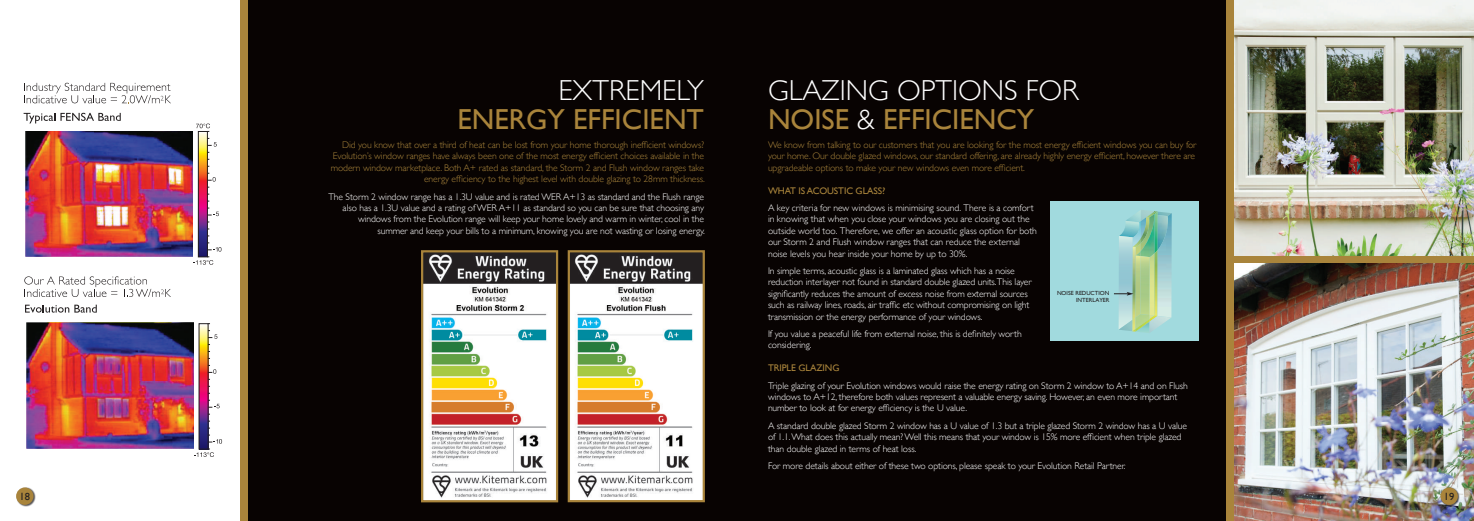
<style>
.page{position:relative;width:1474px;height:521px;background:#fff}
.page>*{position:absolute;margin:0;border:0;box-sizing:border-box;transform-origin:0 0}
.t1{font:300 28.88px/28.9px "Gill Sans";color:#fff}
.t2{font:28.88px "Gill Sans";color:#a9843b}
.t3{font:10.5px "Gill Sans";color:#231f20}
.t4{font:300 9.62px/11.4px "Gill Sans";letter-spacing:-.01em;color:#fff}
.t5{font:300 9.62px/11.4px "Gill Sans";letter-spacing:-.01em;color:#a9843b}
.t6{font:9.62px "Gill Sans";letter-spacing:-.01em;color:#a9843b}
.t7{font:5.95px/6.7px "Gill Sans";color:#231f20;text-align:right}
.s1{font-weight:400;color:#a9843b}
</style>
<div class="page">
<div style="left:246px;top:0;width:983px;height:521px;background:#080302"></div>
<img style="left:1233px;top:0;width:240px;height:521px">
<div style="left:1440px;top:487px;width:19px;height:20px;background:#231f20;opacity:.75"></div>
<div style="left:1440px;top:487px;width:17px;height:18px;background:#a9843b;border-radius:50%"></div>
<div style="left:1225px;top:0;width:8px;height:521px;background:#a9843b"></div>
<div style="left:1049px;top:201px;width:149px;height:139px;background:#a1dade"></div>
<img style="left:1114px;top:210px;width:58px;height:123px">
<div style="left:1229px;top:257px;width:244px;height:6px;background:#a9843b"></div>
<div style="left:16px;top:487px;width:19px;height:20px;background:#231f20;opacity:.75"></div>
<div style="left:16px;top:487px;width:17px;height:18px;background:#a9843b;border-radius:50%"></div>
<img style="left:424px;top:253px;width:131px;height:246px">
<div style="left:421px;top:250px;width:137px;height:252px;border:2px solid #a9843b"></div>
<img style="left:570px;top:253px;width:132px;height:246px">
<div style="left:567px;top:250px;width:138px;height:252px;border:2px solid #a9843b"></div>
<div style="left:241px;top:0;width:7px;height:521px;background:#a9843b"></div>
<img style="left:26px;top:131px;width:167px;height:126px">
<svg style="left:197px;top:153px;width:1px;height:76px"></svg>
<svg style="left:200px;top:208px;width:6px;height:21px"></svg>
<svg style="left:200px;top:180px;width:6px;height:28px"></svg>
<svg style="left:200px;top:153px;width:6px;height:27px"></svg>
<div style="left:198px;top:131px;width:10px;height:126px;border:1px solid #231f20"></div>
<svg style="left:193px;top:229px;width:28px;height:36px"></svg>
<svg style="left:207px;top:208px;width:12px;height:8px"></svg>
<svg style="left:196px;top:124px;width:21px;height:29px"></svg>
<svg style="left:207px;top:173px;width:9px;height:15px"></svg>
<img style="left:26px;top:323px;width:168px;height:125px">
<svg style="left:198px;top:323px;width:1px;height:112px"></svg>
<div style="left:199px;top:423px;width:9px;height:26px;background:#2b2a86"></div>
<svg style="left:201px;top:400px;width:5px;height:23px"></svg>
<svg style="left:201px;top:372px;width:5px;height:28px"></svg>
<svg style="left:201px;top:344px;width:5px;height:28px"></svg>
<svg style="left:201px;top:325px;width:5px;height:19px"></svg>
<svg style="left:194px;top:435px;width:28px;height:22px"></svg>
<svg style="left:208px;top:400px;width:12px;height:8px"></svg>
<svg style="left:208px;top:330px;width:9px;height:15px"></svg>
<svg style="left:208px;top:365px;width:8px;height:15px"></svg>
<svg style="left:24px;top:83px;width:147px;height:20px"></svg>
<svg style="left:24px;top:113px;width:97px;height:10px"></svg>
<svg style="left:25px;top:305px;width:72px;height:8px"></svg>
<svg style="left:24px;top:276px;width:147px;height:21px"></svg>
<p class="t3" style="left:20px;top:490px;width:12px">18</p>
<h1 class="t1" style="left:558px;top:75px;width:147px">EXTREMELY</h1>
<h1 class="t2" style="left:457px;top:102px;width:248px">ENERGY EFFICIENT</h1>
<p class="t5" style="left:331px;top:139px;width:375px;text-align:right">Did you know that over a third of heat can be lost from your home thorough inefficient windows?<br>Evolution’s window ranges have always been one of the most energy efficient choices available in the modern window marketplace. Both A+ rated as standard, the Storm 2 and Flush window ranges take energy efficiency to the highest level with double glazing to 28mm thickness.</p>
<p class="t4" style="left:328px;top:190px;width:378px;text-align:right">The Storm 2 window range has a 1.3U value and is rated WER A+13 as standard and the Flush range also has a 1.3U value and a rating of WER A+11 as standard so you can be sure that choosing any windows from the Evolution range will keep your home lovely and warm in winter, cool in the summer and keep your bills to a minimum, knowing you are not wasting or losing energy.</p>
<h1 class="t1" style="left:768px;top:75px;width:312px">GLAZING OPTIONS FOR<br><span class="s1">NOISE</span> &amp; <span class="s1">EFFICIENCY</span></h1>
<p class="t5" style="left:768px;top:139px;width:430px">We know from talking to our customers that you are looking for the most energy efficient windows you can buy for your home. Our double glazed windows, our standard offering, are already highly energy efficient, however there are upgradeable options to make your new windows even more efficient.</p>
<p class="t6" style="left:768px;top:185px;width:119px">WHAT IS ACOUSTIC GLASS?</p>
<p class="t4" style="left:768px;top:202px;width:270px">A key criteria for new windows is minimising sound. There is a comfort in knowing that when you close your windows you are closing out the outside world too. Therefore, we offer an acoustic glass option for both our Storm 2 and Flush window ranges that can reduce the external noise levels you hear inside your home by up to 30%.</p>
<p class="t4" style="left:768px;top:265px;width:265px">In simple terms, acoustic glass is a laminated glass which has a noise reduction interlayer not found in standard double glazed units.This layer significantly reduces the amount of excess noise from external sources such as railway lines, roads, air traffic etc without compromising on light transmission or the energy performance of your windows.</p>
<p class="t4" style="left:768px;top:328px;width:255px">If you value a peaceful life from external noise, this is definitely worth considering.</p>
<p class="t6" style="left:768px;top:362px;width:73px">TRIPLE GLAZING</p>
<p class="t4" style="left:768px;top:379px;width:421px">Triple glazing of your Evolution windows would raise the energy rating on Storm 2 window to A+14 and on Flush windows to A+12, therefore both values represent a valuable energy saving. However, an even more important number to look at for energy efficiency is the U value.</p>
<p class="t4" style="left:768px;top:420px;width:420px">A standard double glazed Storm 2 window has a U value of 1.3 but a triple glazed Storm 2 window has a U value of 1.1. What does this actually mean? Well this means that your window is 15% more efficient when triple glazed than double glazed in terms of heat loss.</p>
<p class="t4" style="left:768px;top:460px;width:359px">For more details about either of these two options, please speak to your Evolution Retail Partner.</p>
<p class="t7" style="left:1057px;top:289px;width:54px">NOISE REDUCTION<br>INTERLAYER</p>
<p class="t3" style="left:1443px;top:490px;width:12px">19</p>
</div>
